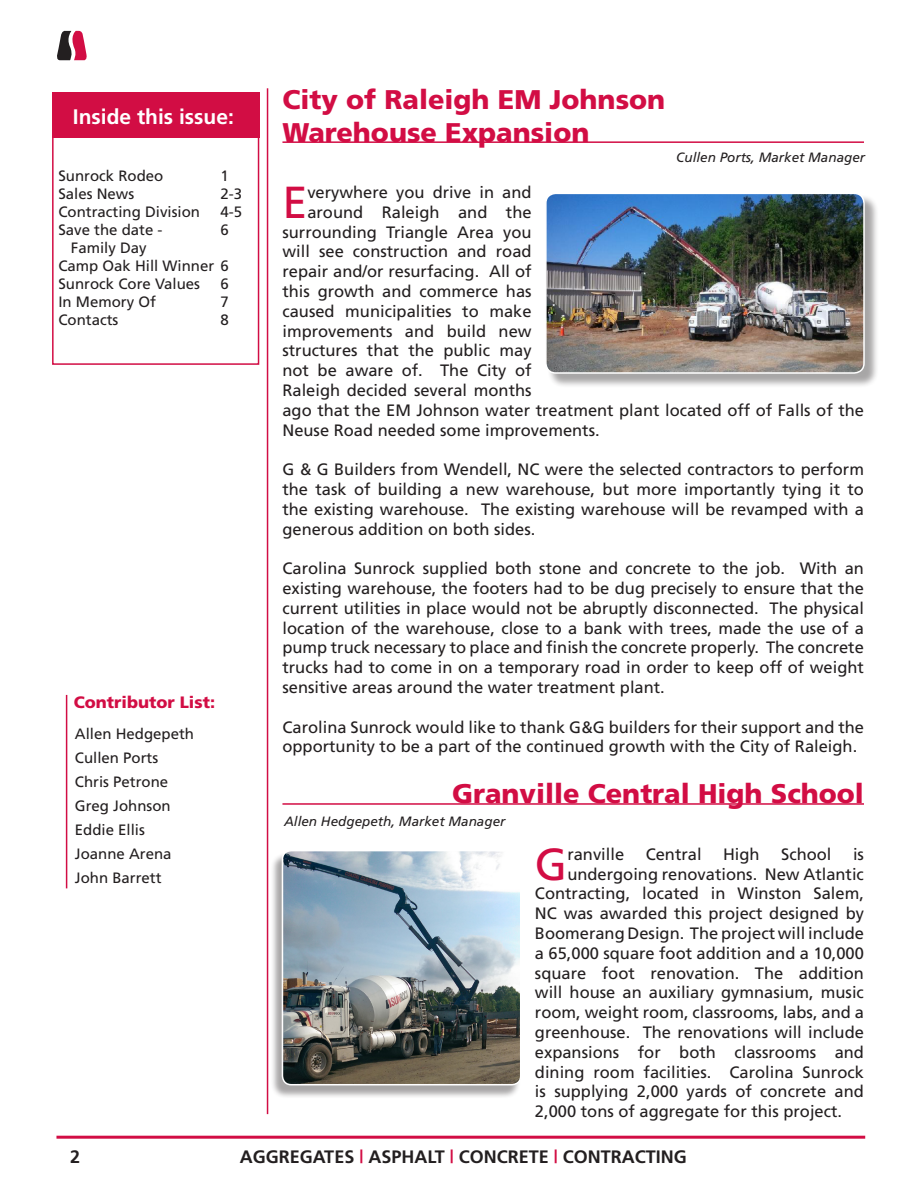
<style>
.page{position:relative;width:918px;height:1188px;background:#fff}
.page>*{position:absolute;margin:0;border:0;box-sizing:border-box;transform-origin:0 0}
.t1{font:44.85px "Frutiger";color:#d20d44}
.t2{font:900 27px "Frutiger";color:#d20d44}
.t3{font:700 21px "Frutiger";color:#fff}
.t4{font:700 18px "Frutiger";color:#231f20}
.t5{font:16.5px/19.8px "Frutiger";color:#231f20;text-align:justify}
.t6{font:900 16.5px "Frutiger";color:#d20d44}
.t7{font:15px "Frutiger";color:#231f20}
.t8{font:italic 13.5px "Frutiger";color:#231f20}
.s1{color:#d20d44}
</style>
<div class="page">
<div style="left:52px;top:92px;width:207px;height:46px;background:#d20d44"></div>
<div style="left:52px;top:131px;width:207px;height:234px;border:2px solid #d20d44"></div>
<hr style="left:56px;top:1136px;width:809px;height:3px;background:#d20d44">
<svg style="left:57px;top:31px;width:30px;height:29px"></svg>
<hr style="left:267px;top:88px;width:1px;height:1026px;background:#d20d44">
<hr style="left:66px;top:695px;width:1px;height:193px;background:#d20d44">
<hr style="left:282px;top:141px;width:582px;height:2px;background:#d20d44">
<div style="left:270px;top:852px;width:251px;height:247px;background:#231f20;opacity:.4"></div>
<img style="left:282px;top:852px;width:239px;height:233px">
<div style="left:282px;top:850px;width:239px;height:235px;border:2px solid #fff;border-radius:9px"></div>
<hr style="left:282px;top:803px;width:582px;height:2px;background:#d20d44">
<div style="left:547px;top:195px;width:332px;height:193px;background:#231f20;opacity:.4"></div>
<img style="left:547px;top:195px;width:317px;height:178px">
<div style="left:545px;top:193px;width:320px;height:181px;border:2px solid #fff;border-radius:10px"></div>
<p class="t3" style="left:73px;top:105px;width:163px">Inside this issue:</p>
<p class="t7" style="left:58px;top:167px;width:106px">Sunrock Rodeo</p>
<p class="t7" style="left:220px;top:167px;width:10px">1</p>
<p class="t7" style="left:58px;top:185px;width:77px">Sales News</p>
<p class="t7" style="left:220px;top:185px;width:23px">2-3</p>
<p class="t7" style="left:58px;top:203px;width:143px">Contracting Division</p>
<p class="t7" style="left:220px;top:203px;width:23px">4-5</p>
<p class="t7" style="left:58px;top:221px;width:106px">Save the date -</p>
<p class="t7" style="left:220px;top:221px;width:10px">6</p>
<p class="t7" style="left:71px;top:239px;width:77px">Family Day</p>
<p class="t7" style="left:58px;top:257px;width:172px">Camp Oak Hill Winner 6</p>
<p class="t7" style="left:58px;top:275px;width:143px">Sunrock Core Values</p>
<p class="t7" style="left:220px;top:275px;width:10px">6</p>
<p class="t7" style="left:58px;top:293px;width:99px">In Memory Of</p>
<p class="t7" style="left:220px;top:293px;width:10px">7</p>
<p class="t7" style="left:58px;top:311px;width:61px">Contacts</p>
<p class="t7" style="left:220px;top:311px;width:10px">8</p>
<p class="t6" style="left:74px;top:692px;width:143px">Contributor List:</p>
<p class="t7" style="left:75px;top:725px;width:121px">Allen Hedgepeth</p>
<p class="t7" style="left:75px;top:749px;width:85px">Cullen Ports</p>
<p class="t7" style="left:75px;top:773px;width:95px">Chris Petrone</p>
<p class="t7" style="left:75px;top:797px;width:97px">Greg Johnson</p>
<p class="t7" style="left:75px;top:821px;width:72px">Eddie Ellis</p>
<p class="t7" style="left:75px;top:845px;width:98px">Joanne Arena</p>
<p class="t7" style="left:75px;top:869px;width:88px">John Barrett</p>
<p class="t2" style="left:282px;top:84px;width:384px">City of Raleigh EM Johnson</p>
<p class="t2" style="left:282px;top:116px;width:308px">Warehouse Expansion</p>
<p class="t8" style="left:676px;top:149px;width:191px">Cullen Ports, Market Manager</p>
<p class="t1" style="left:282px;top:176px;width:26px">E</p>
<p class="t5" style="left:307px;top:182px;width:226px">verywhere you drive in and</p>
<p class="t5" style="left:307px;top:202px;width:226px">around Raleigh and the</p>
<p class="t5" style="left:282px;top:222px;width:251px">surrounding Triangle Area you</p>
<p class="t5" style="left:282px;top:242px;width:251px">will see construction and road</p>
<p class="t5" style="left:282px;top:261px;width:251px">repair and/or resurfacing. All of</p>
<p class="t5" style="left:282px;top:281px;width:251px">this growth and commerce has</p>
<p class="t5" style="left:282px;top:301px;width:251px">caused municipalities to make</p>
<p class="t5" style="left:282px;top:321px;width:251px">improvements and build new</p>
<p class="t5" style="left:282px;top:341px;width:251px">structures that the public may</p>
<p class="t5" style="left:282px;top:360px;width:251px">not be aware of. The City of</p>
<p class="t5" style="left:282px;top:380px;width:251px">Raleigh decided several months</p>
<p class="t5" style="left:282px;top:400px;width:583px">ago that the EM Johnson water treatment plant located off of Falls of the</p>
<p class="t5" style="left:282px;top:420px;width:319px">Neuse Road needed some improvements.</p>
<p class="t5" style="left:282px;top:459px;width:583px">G &amp; G Builders from Wendell, NC were the selected contractors to perform the task of building a new warehouse, but more importantly tying it to the existing warehouse. The existing warehouse will be revamped with a generous addition on both sides.</p>
<p class="t5" style="left:282px;top:558px;width:583px">Carolina Sunrock supplied both stone and concrete to the job. With an existing warehouse, the footers had to be dug precisely to ensure that the current utilities in place would not be abruptly disconnected. The physical location of the warehouse, close to a bank with trees, made the use of a pump truck necessary to place and finish the concrete properly. The concrete trucks had to come in on a temporary road in order to keep off of weight sensitive areas around the water treatment plant.</p>
<p class="t5" style="left:282px;top:717px;width:583px">Carolina Sunrock would like to thank G&amp;G builders for their support and the opportunity to be a part of the continued growth with the City of Raleigh.</p>
<p class="t2" style="left:452px;top:777px;width:413px">Granville Central High School</p>
<p class="t8" style="left:284px;top:814px;width:223px">Allen Hedgepeth, Market Manager</p>
<p class="t1" style="left:535px;top:838px;width:34px">G</p>
<p class="t5" style="left:567px;top:844px;width:58px">ranville</p>
<p class="t5" style="left:646px;top:844px;width:57px">Central</p>
<p class="t5" style="left:723px;top:844px;width:38px">High</p>
<p class="t5" style="left:781px;top:844px;width:52px">School</p>
<p class="t5" style="left:853px;top:844px;width:13px">is</p>
<p class="t5" style="left:567px;top:864px;width:298px">undergoing renovations. New Atlantic</p>
<p class="t5" style="left:535px;top:884px;width:331px">Contracting, located in Winston Salem,</p>
<p class="t5" style="left:535px;top:903px;width:331px">NC was awarded this project designed by</p>
<p class="t5" style="left:535px;top:923px;width:331px">Boomerang Design. The project will include</p>
<p class="t5" style="left:535px;top:943px;width:330px">a 65,000 square foot addition and a 10,000</p>
<p class="t5" style="left:535px;top:963px;width:331px">square foot renovation. The addition</p>
<p class="t5" style="left:535px;top:983px;width:331px">will house an auxiliary gymnasium, music</p>
<p class="t5" style="left:535px;top:1002px;width:331px">room, weight room, classrooms, labs, and a</p>
<p class="t5" style="left:535px;top:1022px;width:331px">greenhouse. The renovations will include</p>
<p class="t5" style="left:535px;top:1042px;width:331px">expansions for both classrooms and</p>
<p class="t5" style="left:535px;top:1062px;width:331px">dining room facilities. Carolina Sunrock</p>
<p class="t5" style="left:535px;top:1082px;width:331px">is supplying 2,000 yards of concrete and</p>
<p class="t5" style="left:535px;top:1101px;width:309px">2,000 tons of aggregate for this project.</p>
<p class="t4" style="left:70px;top:1146px;width:12px">2</p>
<p class="t4" style="left:240px;top:1146px;width:448px">AGGREGATES <span class="s1">|</span> ASPHALT <span class="s1">|</span> CONCRETE <span class="s1">|</span> CONTRACTING</p>
</div>
